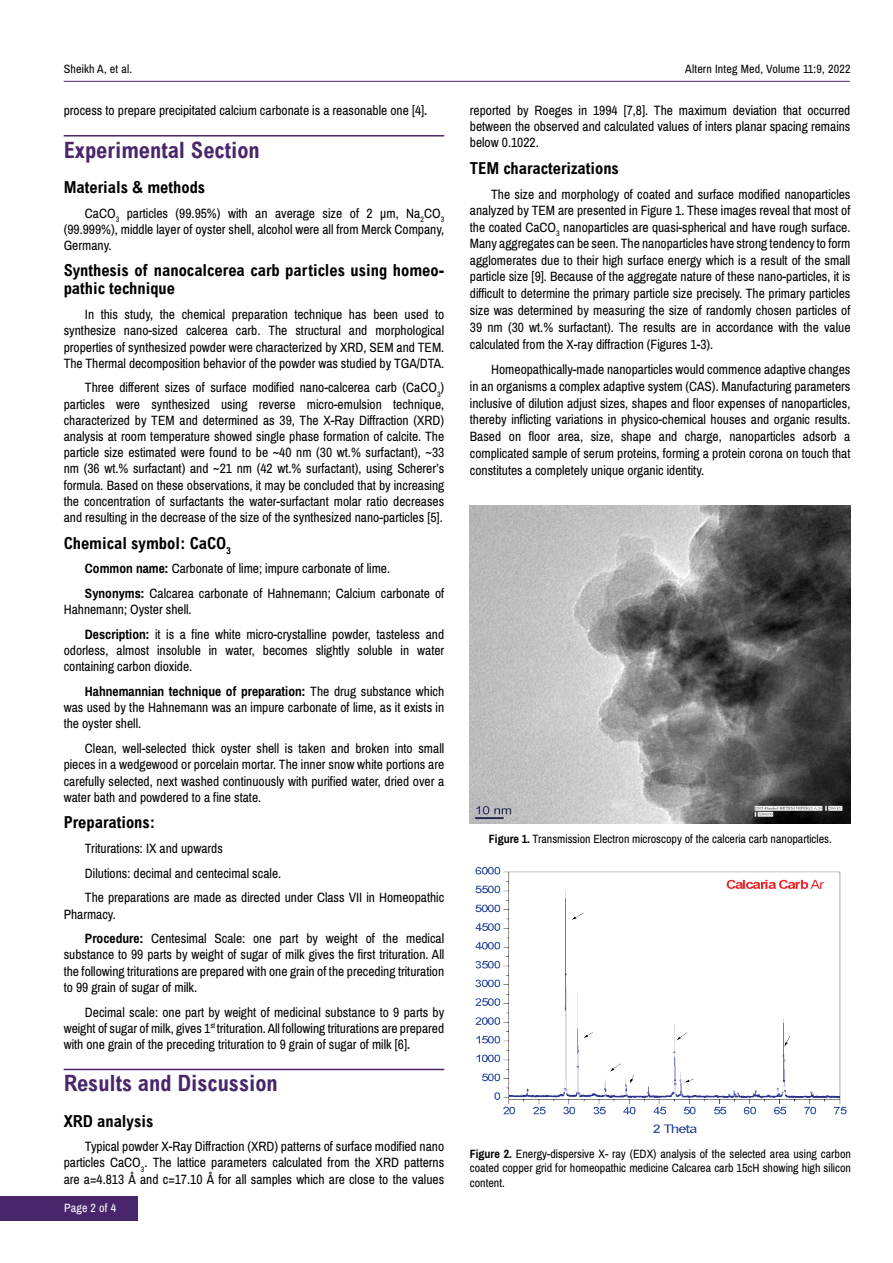
<style>
.page{position:relative;width:893px;height:1263px;background:#fff}
.page>*{position:absolute;margin:0;border:0;box-sizing:border-box;transform-origin:0 0}
.t1{font:700 condensed 22.5px "Arial";color:#49266c}
.t2{font:700 condensed 16.5px/18px "Arial";color:#000}
.t3{font:13.5px/16.2px "Archivo Narrow";color:#000;text-align:justify}
.t4{font:12px/14.4px "Archivo Narrow";color:#000;text-align:justify}
.t5{font:12px "Archivo Narrow";letter-spacing:.015em;color:#fff}
.s1{font-weight:700;color:#49266d}
.s2{font-weight:700}
</style>
<div class="page">
<hr style="left:64px;top:81px;width:786px;height:1px;background:#49266c">
<div style="left:0;top:1196px;width:137px;height:24px;background:#49266c"></div>
<hr style="left:64px;top:135px;width:380px;height:2px;background:#49266c">
<hr style="left:64px;top:1069px;width:380px;height:1px;background:#49266c">
<img style="left:470px;top:505px;width:381px;height:319px">
<img style="left:475px;top:866px;width:372px;height:267px">
<p class="t4" style="left:64px;top:61px;width:70px">Sheikh A, et al.</p>
<p class="t4" style="left:685px;top:61px;width:167px">Altern Integ Med, Volume 11:9, 2022</p>
<p class="t3" style="left:64px;top:103px;width:365px">process to prepare precipitated calcium carbonate is a reasonable one [4]<span class="s1">.</span></p>
<h1 class="t1" style="left:64px;top:137px;width:198px">Experimental Section</h1>
<p class="t2" style="left:64px;top:178px;width:143px">Materials &amp; methods</p>
<p class="t3" style="left:64px;top:205px;width:382px;text-indent:21px">CaCO<sub>3</sub> particles (99.95%) with an average size of 2 µm, Na<sub>2</sub>CO<sub>3 </sub>(99.999%), middle layer of oyster shell, alcohol were all from Merck Company, Germany.</p>
<p class="t2" style="left:64px;top:262px;width:382px">Synthesis of nanocalcerea carb particles using homeo&shy;pathic technique</p>
<p class="t3" style="left:64px;top:307px;width:382px;text-indent:21px">In this study, the chemical preparation technique has been used to synthesize nano-sized calcerea carb. The structural and morphological properties of synthesized powder were characterized by XRD, SEM and TEM.<br>The Thermal decomposition behavior of the powder was studied by TGA/DTA.</p>
<p class="t3" style="left:64px;top:380px;width:382px;text-indent:21px">Three different sizes of surface modified nano-calcerea carb (CaCO<sub>3</sub>) particles were synthesized using reverse micro-emulsion technique, characterized by TEM and determined as 39, The X-Ray Diffraction (XRD) analysis at room temperature showed single phase formation of calcite. The particle size estimated were found to be ~40 nm (30 wt.% surfactant), ~33 nm (36 wt.% surfactant) and ~21 nm (42 wt.% surfactant), using Scherer’s formula. Based on these observations, it may be concluded that by increasing the concentration of surfactants the water-surfactant molar ratio decreases and resulting in the decrease of the size of the synthesized nano-particles [5].</p>
<p class="t2" style="left:64px;top:534px;width:169px">Chemical symbol: CaCO<sub>3</sub></p>
<p class="t3" style="left:85px;top:556px;width:361px;line-height:24.8px"><span class="s2">Common name:</span> Carbonate of lime; impure carbonate of lime.<br><span class="s2">Synonyms:</span> Calcarea carbonate of Hahnemann; Calcium carbonate of</p>
<p class="t3" style="left:85px;top:597px;width:361px;line-height:24.8px;text-indent:-21px">Hahnemann; Oyster shell.<br><span class="s2">Description:</span> it is a fine white micro-crystalline powder, tasteless and</p>
<p class="t3" style="left:64px;top:643px;width:382px">odorless, almost insoluble in water, becomes slightly soluble in water containing carbon dioxide.</p>
<p class="t3" style="left:64px;top:683px;width:382px;text-indent:21px"><span class="s2">Hahnemannian technique of preparation:</span> The drug substance which was used by the Hahnemann was an impure carbonate of lime, as it exists in the oyster shell.</p>
<p class="t3" style="left:64px;top:741px;width:382px;text-indent:21px">Clean, well-selected thick oyster shell is taken and broken into small pieces in a wedgewood or porcelain mortar. The inner snow white portions are carefully selected, next washed continuously with purified water, dried over a water bath and powdered to a fine state.</p>
<p class="t2" style="left:64px;top:813px;width:93px">Preparations:</p>
<p class="t3" style="left:85px;top:836px;width:361px;line-height:24.8px;text-align:left">Triturations: IX and upwards<br>Dilutions: decimal and centecimal scale.<br>The preparations are made as directed under Class VII in Homeopathic</p>
<p class="t3" style="left:85px;top:902px;width:361px;line-height:24.8px;text-indent:-21px">Pharmacy.<br><span class="s2">Procedure:</span> Centesimal Scale: one part by weight of the medical</p>
<p class="t3" style="left:64px;top:947px;width:382px">substance to 99 parts by weight of sugar of milk gives the first trituration. All the following triturations are prepared with one grain of the preceding trituration to 99 grain of sugar of milk.</p>
<p class="t3" style="left:64px;top:1004px;width:382px;text-indent:21px">Decimal scale: one part by weight of medicinal substance to 9 parts by weight of sugar of milk, gives 1<sup>st</sup> trituration. All following triturations are prepared with one grain of the preceding trituration to 9 grain of sugar of milk [6]<span class="s1">.</span></p>
<h1 class="t1" style="left:64px;top:1071px;width:216px">Results and Discussion</h1>
<p class="t2" style="left:64px;top:1112px;width:91px">XRD analysis</p>
<p class="t3" style="left:64px;top:1139px;width:382px;text-indent:21px">Typical powder X-Ray Diffraction (XRD) patterns of surface modified nano particles CaCO<sub>3</sub>. The lattice parameters calculated from the XRD patterns are a=4.813 Å and c=17.10 Å for all samples which are close to the values</p>
<p class="t5" style="left:64px;top:1201px;width:54px">Page 2 of 4</p>
<p class="t3" style="left:470px;top:102px;width:382px">reported by Roeges in 1994 [7,8]. The maximum deviation that occurred between the observed and calculated values of inters planar spacing remains below 0.1022.</p>
<p class="t2" style="left:470px;top:159px;width:151px">TEM characterizations</p>
<p class="t3" style="left:470px;top:186px;width:382px;line-height:16.6px;text-indent:21px">The size and morphology of coated and surface modified nanoparticles analyzed by TEM are presented in Figure 1. These images reveal that most of the coated CaCO<sub>3</sub> nanoparticles are quasi-spherical and have rough surface.<br>Many aggregates can be seen. The nanoparticles have strong tendency to form agglomerates due to their high surface energy which is a result of the small particle size [9]. Because of the aggregate nature of these nano-particles, it is difficult to determine the primary particle size precisely. The primary particles size was determined by measuring the size of randomly chosen particles of 39 nm (30 wt.% surfactant). The results are in accordance with the value calculated from the X-ray diffraction (Figures 1-3).</p>
<p class="t3" style="left:470px;top:361px;width:382px;line-height:16.8px;text-indent:21px">Homeopathically-made nanoparticles would commence adaptive changes in an organisms a complex adaptive system (CAS). Manufacturing parameters inclusive of dilution adjust sizes, shapes and floor expenses of nanoparticles, thereby inflicting variations in physico-chemical houses and organic results.<br>Based on floor area, size, shape and charge, nanoparticles adsorb a complicated sample of serum proteins, forming a protein corona on touch that constitutes a completely unique organic identity.</p>
<p class="t4" style="left:489px;top:832px;width:344px"><span class="s2">Figure 1.</span> Transmission Electron microscopy of the calceria carb nanoparticles.</p>
<p class="t4" style="left:470px;top:1146px;width:383px"><span class="s2">Figure 2.</span> Energy-dispersive X- ray (EDX) analysis of the selected area using carbon coated copper grid for homeopathic medicine Calcarea carb 15cH showing high silicon content.</p>
</div>
